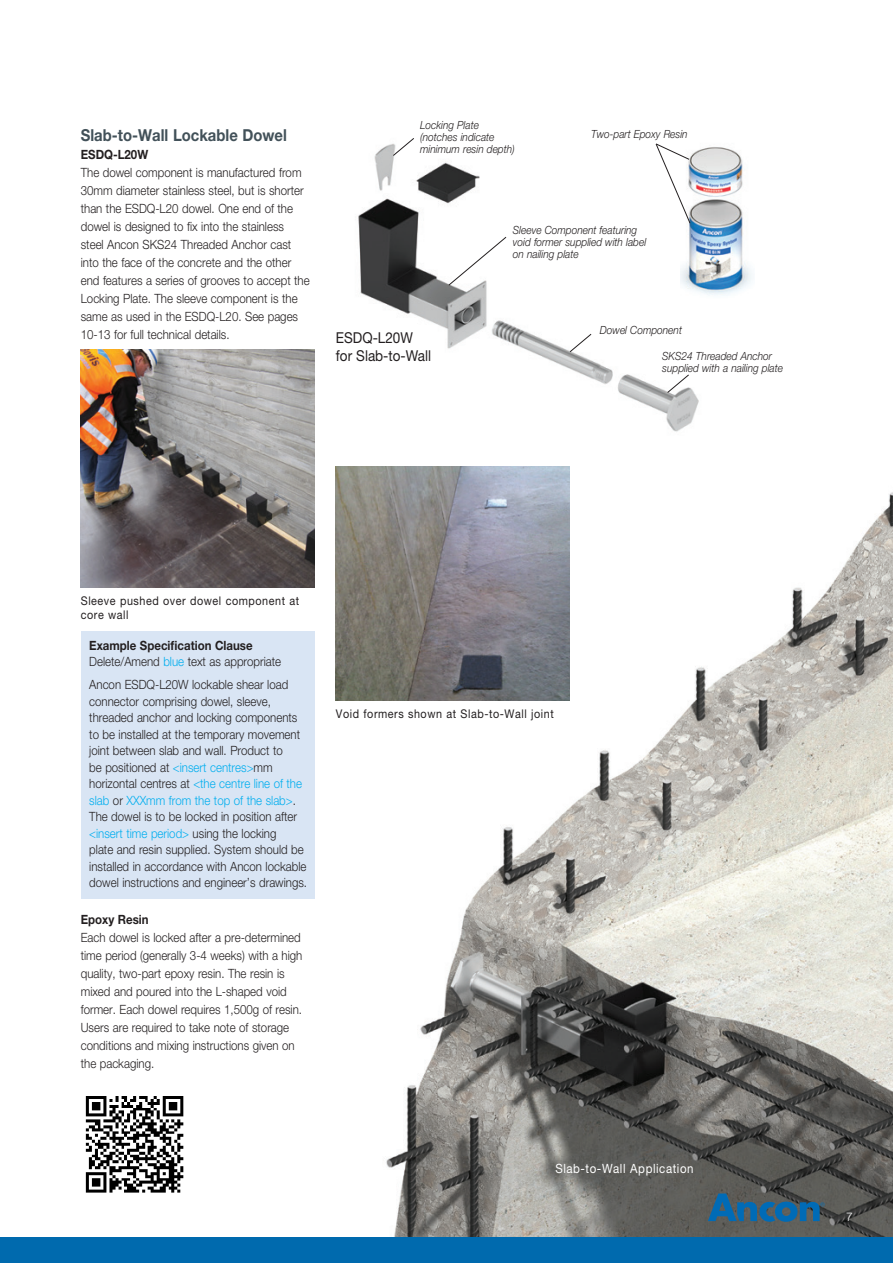
<style>
.page{position:relative;width:893px;height:1263px;background:#fff}
.page>*{position:absolute;margin:0;border:0;box-sizing:border-box;transform-origin:0 0}
.t1{font:700 16.5px "Helvetica Neue";color:#425159;scale:.9 1}
.Heading_in_box{font:15px "Helvetica Neue";color:#231f20;scale:.9 1}
.t2{font:300 12.75px/18px "Helvetica Neue";color:#231f20;scale:.9 1}
.t3{font:12.75px "Helvetica Neue";letter-spacing:.05em;color:#fff;scale:.9 1}
.t4{font:700 12.75px "Helvetica Neue";color:#231f20;scale:.9 1}
.t5{font:12px/13.5px "Helvetica Neue";letter-spacing:.05em;color:#231f20;scale:.9 1}
.t6{font:300 12px "Helvetica Neue";color:#fff}
.t7{font:italic 300 11.25px/12px "Helvetica Neue";color:#231f20;scale:.9 1}
.s1{font-weight:700}
.s2{color:#00aeef}
</style>
<div class="page">
<img style="left:368px;top:492px;width:525px;height:745px">
<img style="left:358px;top:144px;width:341px;height:288px">
<img style="left:681px;top:144px;width:71px;height:155px">
<svg style="left:448px;top:236px;width:59px;height:50px"></svg>
<svg style="left:655px;top:143px;width:36px;height:81px"></svg>
<svg style="left:393px;top:138px;width:21px;height:18px"></svg>
<svg style="left:569px;top:333px;width:23px;height:19px"></svg>
<div style="left:81px;top:631px;width:234px;height:268px;background:#d9e5f4"></div>
<img style="left:336px;top:466px;width:234px;height:234px">
<img style="left:81px;top:349px;width:234px;height:238px">
<svg style="left:667px;top:374px;width:22px;height:19px"></svg>
<div style="left:0;top:1237px;width:893px;height:26px;background:#006aae"></div>
<img style="left:85px;top:1096px;width:99px;height:97px">
<svg style="left:708px;top:1193px;width:116px;height:29px;background:#32607f"></svg>
<p class="t1" style="left:81px;top:124px;width:231px">Slab-to-Wall Lockable Dowel</p>
<p class="t4" style="left:81px;top:146px;width:76px">ESDQ-L20W</p>
<p class="t2" style="left:81px;top:163px;width:256px">The dowel component is manufactured from 30mm diameter stainless steel, but is shorter than the ESDQ-L20 dowel. One end of the dowel is designed to fix into the stainless steel Ancon SKS24 Threaded Anchor cast into the face of the concrete and the other end features a series of grooves to accept the Locking Plate. The sleeve component is the same as used in the ESDQ-L20. See pages 10-13 for full technical details.</p>
<p class="t7" style="left:420px;top:119px;width:107px">Locking Plate (notches indicate minimum resin depth)</p>
<p class="t7" style="left:591px;top:128px;width:109px">Two-part Epoxy Resin</p>
<p class="Heading_in_box" style="left:336px;top:329px;width:87px">ESDQ-L20W</p>
<p class="Heading_in_box" style="left:336px;top:347px;width:107px">for Slab-to-Wall</p>
<p class="t7" style="left:513px;top:224px;width:150px">Sleeve Component featuring void former supplied with label on nailing plate</p>
<p class="t7" style="left:600px;top:324px;width:93px">Dowel Component</p>
<p class="t7" style="left:662px;top:350px;width:136px">SKS24 Threaded Anchor supplied with a nailing plate</p>
<p class="t5" style="left:81px;top:594px;width:244px">Sleeve pushed over dowel component at core wall</p>
<p class="t2" style="left:89px;top:637px;width:215px;line-height:16.5px"><span class="s1">Example Specification Clause<br></span>Delete/Amend <span class="s2">blue</span> text as appropriate</p>
<p class="t2" style="left:89px;top:676px;width:244px;line-height:16.5px">Ancon ESDQ-L20W lockable shear load connector comprising dowel, sleeve, threaded anchor and locking components to be installed at the temporary movement joint between slab and wall. Product to<br>be positioned at <span class="s2">&lt;insert centres&gt;</span>mm horizontal centres at <span class="s2">&lt;the centre line of the slab</span> or <span class="s2">XXXmm from the top of the slab&gt;</span>.<br>The dowel is to be locked in position after <span class="s2">&lt;insert time period&gt;</span> using the locking<br>plate and resin supplied. System should be installed in accordance with Ancon lockable dowel instructions and engineer’s drawings.</p>
<p class="t4" style="left:81px;top:912px;width:77px">Epoxy Resin</p>
<p class="t2" style="left:81px;top:928px;width:248px">Each dowel is locked after a pre-determined time period (generally 3-4 weeks) with a high quality, two-part epoxy resin. The resin is mixed and poured into the L-shaped void former. Each dowel requires 1,500g of resin.<br>Users are required to take note of storage conditions and mixing instructions given on the packaging.</p>
<p class="t5" style="left:336px;top:707px;width:243px">Void formers shown at Slab-to-Wall joint</p>
<p class="t3" style="left:555px;top:1160px;width:155px">Slab-to-Wall Application</p>
<p class="t6" style="left:846px;top:1210px;width:8px">7</p>
</div>
